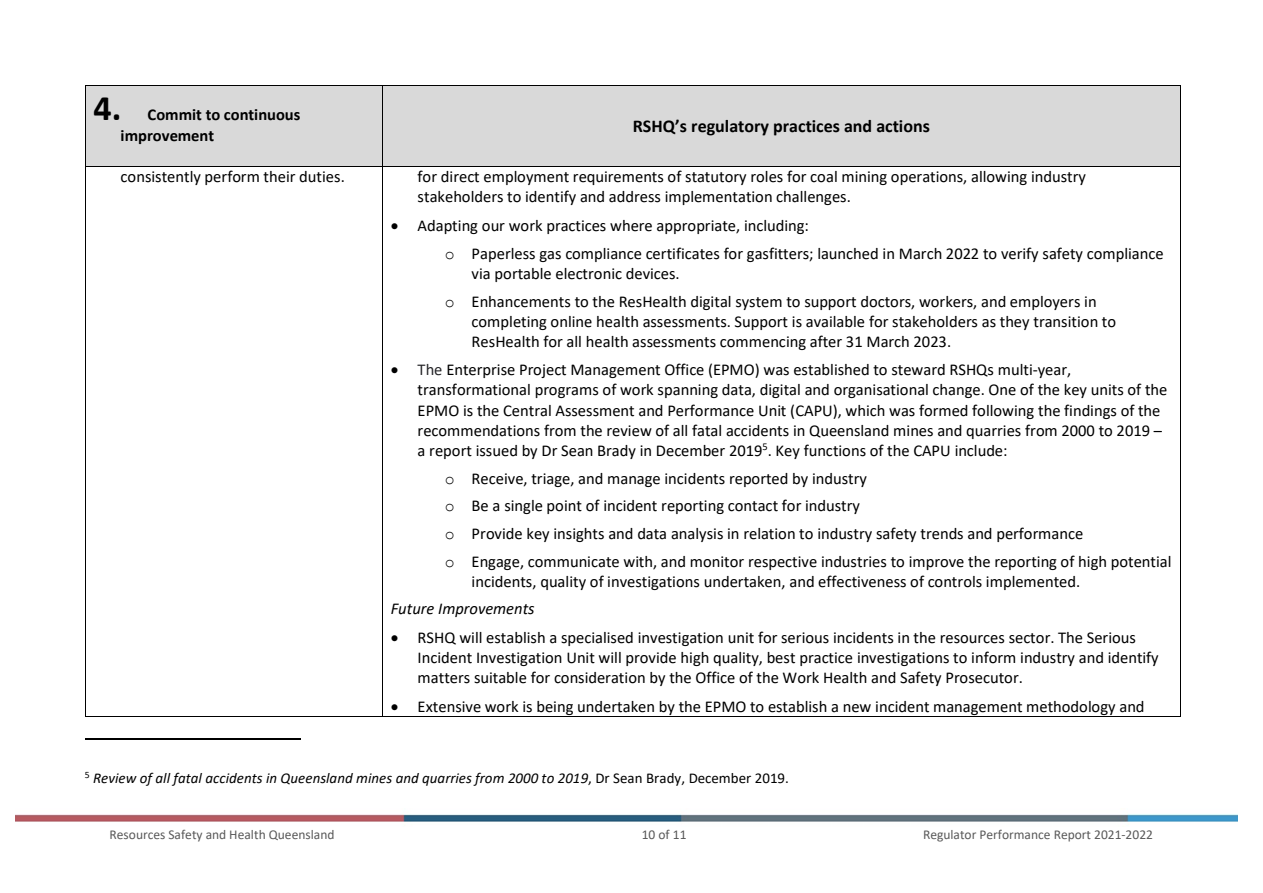
<style>
.page{position:relative;width:1263px;height:893px;background:#fff}
.page>*{position:absolute;margin:0;border:0;box-sizing:border-box;transform-origin:0 0}
.t1{font:700 18px "Calibri";color:#000}
.t2{font:16.5px/20.1px "Calibri";color:#000}
.t3{font:700 16.5px/20.2px "Calibri";letter-spacing:-.005em;color:#000}
.t4{font:italic 16.5px "Calibri";color:#000}
.t5{font:italic 15px "Calibri";letter-spacing:.005em;color:#000}
.t6{font:13.5px "Calibri";color:#595959}
.s1{font-size:36px}
.s2{font-family:"Courier New"}
.s3{color:#262629}
.s4{font-style:normal}
</style>
<div class="page">
<img style="left:16px;top:814px;width:1222px;height:8px">
<div style="left:86px;top:86px;width:296px;height:80px;background:#d9d9d9"></div>
<div style="left:383px;top:86px;width:797px;height:80px;background:#d9d9d9"></div>
<hr style="left:86px;top:85px;width:296px;height:1px;background:#000">
<hr style="left:383px;top:85px;width:797px;height:1px;background:#000">
<hr style="left:85px;top:86px;width:1px;height:80px;background:#000">
<hr style="left:382px;top:86px;width:1px;height:80px;background:#000">
<hr style="left:1180px;top:86px;width:1px;height:80px;background:#000">
<hr style="left:86px;top:166px;width:296px;height:1px;background:#000">
<hr style="left:383px;top:166px;width:797px;height:1px;background:#000">
<hr style="left:85px;top:167px;width:1px;height:549px;background:#000">
<hr style="left:86px;top:716px;width:296px;height:1px;background:#000">
<hr style="left:382px;top:167px;width:1px;height:549px;background:#000">
<hr style="left:383px;top:716px;width:797px;height:1px;background:#000">
<hr style="left:1180px;top:167px;width:1px;height:549px;background:#000">
<hr style="left:85px;top:738px;width:216px;height:2px;background:#000">
<p class="t3" style="left:121px;top:105px;width:181px;text-indent:-27px"><span class="s1">4.</span> Commit to continuous improvement</p>
<p class="t1" style="left:633px;top:115px;width:299px">RSHQ’s regulatory practices and actions</p>
<p class="t2" style="left:121px;top:167px;width:226px">consistently perform their duties.</p>
<p class="t2" style="left:418px;top:167px;width:670px">for direct employment requirements of statutory roles for coal mining operations, allowing industry stakeholders to identify and address implementation challenges.</p>
<p class="t2" style="left:445px;top:212px;width:720px;line-height:27.6px;text-indent:-54px">• Adapting our work practices where appropriate, including:<br><span class="s2">o</span> Paperless gas compliance certificates for gasfitters; launched in March 2022 to verify safety compliance</p>
<p class="t2" style="left:445px;top:259px;width:653px;line-height:27.8px;text-indent:27px">via portable electronic devices.<br><span class="s2">o</span> Enhancements to the ResHealth digital system to support doctors, workers, and employers in</p>
<p class="t2" style="left:472px;top:311px;width:646px">completing online health assessments. Support is available for stakeholders as they transition to<br>ResHealth for all health assessments commencing after 31 March 2023.</p>
<p class="t2" style="left:418px;top:360px;width:751px;text-indent:-27px">• <span class="s3">The</span> Enterprise Project Management Office (EPMO) was established to steward RSHQs multi-year, transformational programs of work spanning data, digital and organisational change. One of the key units of the EPMO is the Central Assessment and Performance Unit (CAPU), which was formed following the findings of the recommendations from the review of all fatal accidents in Queensland mines and quarries from 2000 to 2019 – a report issued by Dr Sean Brady in December 2019<sup>5</sup>. Key functions of the CAPU include:</p>
<p class="t2" style="left:445px;top:464px;width:728px;line-height:27.6px"><span class="s2">o</span> Receive, triage, and manage incidents reported by industry<br><span class="s2">o</span> Be a single point of incident reporting contact for industry<br><span class="s2">o</span> Provide key insights and data analysis in relation to industry safety trends and performance<br><span class="s2">o</span> Engage, communicate with, and monitor respective industries to improve the reporting of high potential</p>
<p class="t2" style="left:472px;top:571px;width:610px">incidents, quality of investigations undertaken, and effectiveness of controls implemented.</p>
<p class="t4" style="left:391px;top:598px;width:145px">Future Improvements</p>
<p class="t2" style="left:418px;top:627px;width:743px;text-indent:-27px">• RSHQ will establish a specialised investigation unit for serious incidents in the resources sector. The Serious<br>Incident Investigation Unit will provide high quality, best practice investigations to inform industry and identify matters suitable for consideration by the Office of the Work Health and Safety Prosecutor.</p>
<p class="t2" style="left:391px;top:696px;width:755px">• Extensive work is being undertaken by the EPMO to establish a new incident management methodology and</p>
<p class="t5" style="left:85px;top:769px;width:705px"><sup>5</sup> Review of all fatal accidents in Queensland mines and quarries from 2000 to 2019<span class="s4">, Dr Sean Brady, December 2019.</span></p>
<p class="t6" style="left:110px;top:826px;width:226px">Resources Safety and Health Queensland</p>
<p class="t6" style="left:642px;top:826px;width:46px">10 of 11</p>
<p class="t6" style="left:923px;top:826px;width:231px">Regulator Performance Report 2021-2022</p>
</div>
